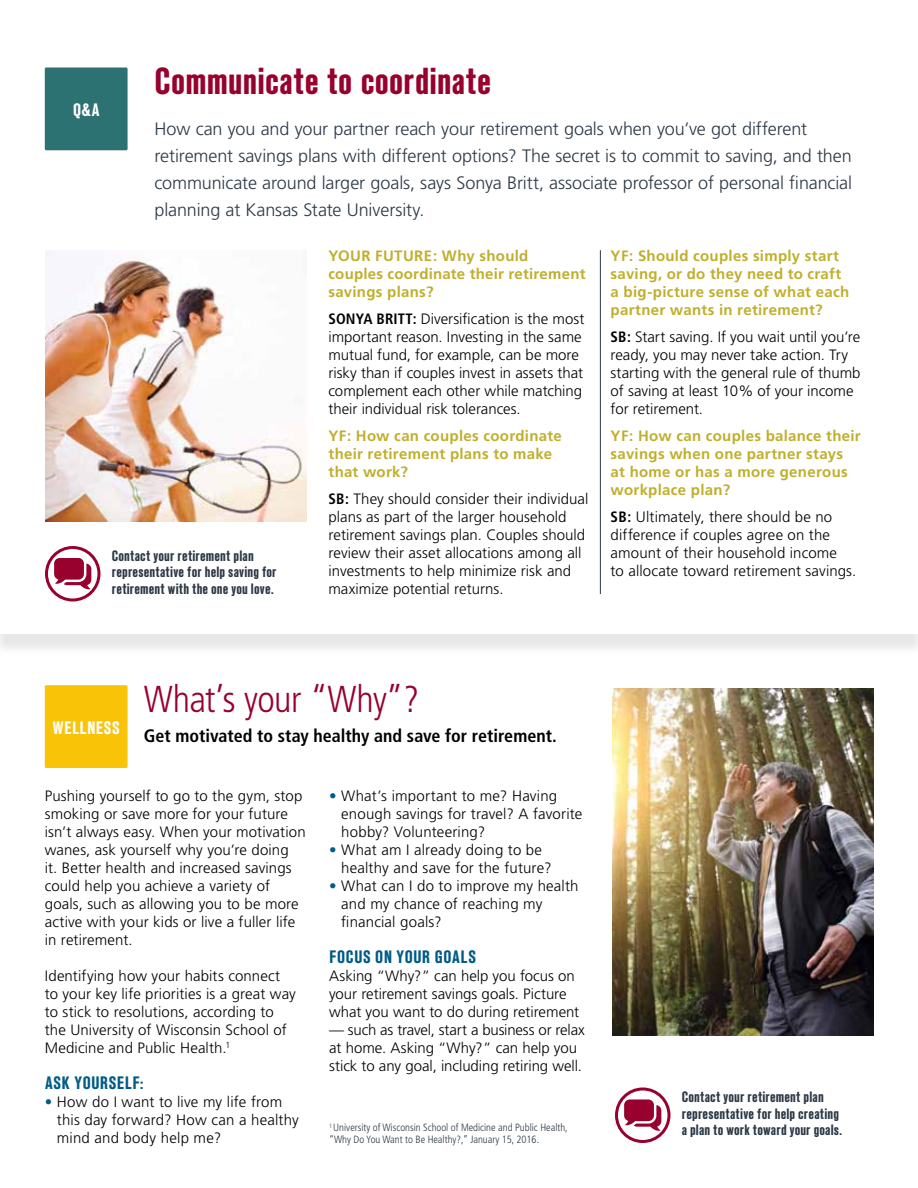
<style>
.page{position:relative;width:918px;height:1188px;background:#fff}
.page>*{position:absolute;margin:0;border:0;box-sizing:border-box;transform-origin:0 0}
.t1{font:700 condensed 37.5px "Standard CT";letter-spacing:.005em;color:#98002e}
.t2{font:300 condensed 37.5px "Frutiger";letter-spacing:-.015em;color:#98002e}
.t3{font:300 18px/27px "Frutiger";letter-spacing:-.005em;color:#2b3845}
.t4{font:700 condensed 18px "Frutiger";color:#000}
.t5{font:700 condensed 18px "Standard CT";letter-spacing:.04em;color:#005b86}
.t6{font:700 condensed 18px "Standard CT";letter-spacing:.04em;color:#fff}
.t7{font:300 15px/18px "Frutiger";letter-spacing:.005em;color:#000}
.t8{font:300 15px/18px "Frutiger";letter-spacing:.005em;color:#000101}
.t9{font:700 15px/18px "Frutiger";letter-spacing:.02em;color:#c0af2c}
.t10{font:700 condensed 15px/16.5px "Standard CT";letter-spacing:.01em;color:#2b3845}
.t11{font:300 condensed 10.5px/12px "Frutiger LT Std";color:#2b3845}
.s1{font-weight:700;font-stretch:condensed}
.s2{font-weight:700;font-stretch:condensed;color:#000}
.s3{color:#005b86}
</style>
<div class="page">
<div style="left:0;top:435px;width:918px;height:222px;background:#000;opacity:.1"></div>
<div style="left:0;top:429px;width:918px;height:204px;background:#fff"></div>
<hr style="left:600px;top:250px;width:1px;height:344px;background:#2b3845">
<div style="left:45px;top:68px;width:83px;height:82px;background:#2d7272;border-radius:2px"></div>
<div style="left:45px;top:685px;width:83px;height:83px;background:#f9c408;border-radius:2px"></div>
<img style="left:45px;top:250px;width:261px;height:272px">
<img style="left:612px;top:689px;width:261px;height:347px">
<svg style="left:54px;top:558px;width:37px;height:31px"></svg>
<div style="left:45px;top:546px;width:55px;height:56px;border:3px solid #98002e;border-radius:50%"></div>
<svg style="left:624px;top:1099px;width:37px;height:32px"></svg>
<div style="left:615px;top:1088px;width:55px;height:55px;border:3px solid #98002e;border-radius:50%"></div>
<p class="t6" style="left:73px;top:100px;width:28px">Q&amp;A</p>
<h1 class="t1" style="left:154px;top:61px;width:338px">Communicate to coordinate</h1>
<p class="t3" style="left:154px;top:116px;width:699px">How can you and your partner reach your retirement goals when you’ve got different retirement savings plans with different options? The secret is to commit to saving, and then communicate around larger goals, says Sonya Britt, associate professor of personal financial planning at Kansas State University.</p>
<p class="t10" style="left:112px;top:548px;width:166px">Contact your retirement plan representative for help saving for retirement with the one you love.</p>
<p class="t9" style="left:328px;top:247px;width:259px">YOUR FUTURE: Why should couples coordinate their retirement savings plans?</p>
<p class="t7" style="left:328px;top:310px;width:257px"><span class="s1">SONYA BRITT:</span> Diversification is the most important reason. Investing in the same mutual fund, for example, can be more risky than if couples invest in assets that complement each other while matching their individual risk tolerances.</p>
<p class="t9" style="left:328px;top:427px;width:235px">YF: How can couples coordinate their retirement plans to make that work?</p>
<p class="t8" style="left:328px;top:490px;width:261px"><span class="s2">SB:</span> They should consider their individual plans as part of the larger household retirement savings plan. Couples should review their asset allocations among all investments to help minimize risk and maximize potential returns.</p>
<p class="t9" style="left:611px;top:247px;width:240px">YF: Should couples simply start saving, or do they need to craft a big-picture sense of what each partner wants in retirement?</p>
<p class="t8" style="left:611px;top:328px;width:251px"><span class="s2">SB:</span> Start saving. If you wait until you’re ready, you may never take action. Try starting with the general rule of thumb of saving at least 10% of your income for retirement.</p>
<p class="t9" style="left:611px;top:427px;width:252px">YF: How can couples balance their savings when one partner stays at home or has a more generous workplace plan?</p>
<p class="t8" style="left:611px;top:508px;width:247px"><span class="s2">SB:</span> Ultimately, there should be no difference if couples agree on the amount of their household income<br>to allocate toward retirement savings.</p>
<p class="t6" style="left:53px;top:718px;width:69px">WELLNESS</p>
<h1 class="t2" style="left:144px;top:677px;width:277px">What’s your “Why”?</h1>
<p class="t4" style="left:144px;top:725px;width:415px">Get motivated to stay healthy and save for retirement.</p>
<p class="t7" style="left:45px;top:787px;width:262px">Pushing yourself to go to the gym, stop smoking or save more for your future isn’t always easy. When your motivation wanes, ask yourself why you’re doing<br>it. Better health and increased savings could help you achieve a variety of goals, such as allowing you to be more active with your kids or live a fuller life in retirement.</p>
<p class="t7" style="left:45px;top:967px;width:253px">Identifying how your habits connect to your key life priorities is a great way to stick to resolutions, according to the University of Wisconsin School of Medicine and Public Health.<sup>1</sup></p>
<p class="t5" style="left:45px;top:1073px;width:100px">ASK YOURSELF:</p>
<p class="t7" style="left:57px;top:1093px;width:243px;text-indent:-12px"><span class="s3">•</span> How do I want to live my life from this day forward? How can a healthy mind and body help me?</p>
<p class="t7" style="left:341px;top:787px;width:243px;text-indent:-12px"><span class="s3">•</span> What’s important to me? Having enough savings for travel? A favorite hobby? Volunteering?</p>
<p class="t7" style="left:341px;top:841px;width:212px;text-indent:-12px"><span class="s3">•</span> What am I already doing to be healthy and save for the future?</p>
<p class="t7" style="left:341px;top:877px;width:239px;text-indent:-12px"><span class="s3">•</span> What can I do to improve my health and my chance of reaching my financial goals?</p>
<p class="t5" style="left:329px;top:947px;width:148px">FOCUS ON YOUR GOALS</p>
<p class="t7" style="left:329px;top:967px;width:252px">Asking “Why?” can help you focus on your retirement savings goals. Picture what you want to do during retirement</p>
<p class="t7" style="left:329px;top:1021px;width:257px">— such as travel, start a business or relax at home. Asking “Why?” can help you stick to any goal, including retiring well.</p>
<p class="t11" style="left:329px;top:1122px;width:240px"><sup>1</sup> University of Wisconsin School of Medicine and Public Health, “Why Do You Want to Be Healthy?,” January 15, 2016.</p>
<p class="t10" style="left:682px;top:1089px;width:162px">Contact your retirement plan representative for help creating a plan to work toward your goals.</p>
</div>
